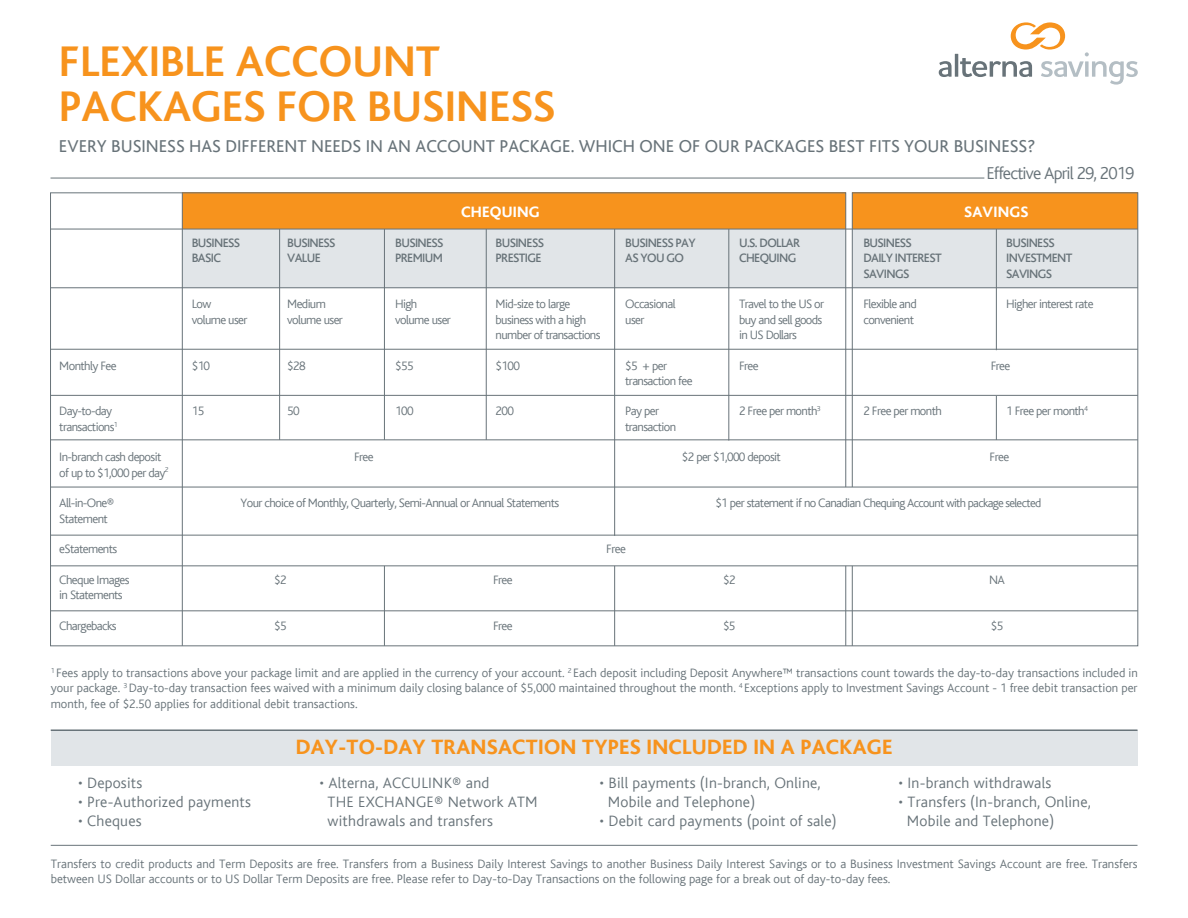
<style>
.page{position:relative;width:1188px;height:918px;background:#fff}
.page>*{position:absolute;margin:0;border:0;box-sizing:border-box;transform-origin:0 0}
.t1{font:700 45px/45px "Bliss";color:#f7931d}
.t2{font:800 21.75px "Bliss";letter-spacing:.01em;color:#f7931d}
.t3{font:18px "Bliss";color:#687379}
.t4{font:300 18px "Bliss";letter-spacing:-.05em;color:#687379}
.t5{font:300 15.75px/18.9px "Bliss";letter-spacing:.01em;color:#687379}
.t6{font:800 15.75px "Bliss";letter-spacing:.01em;color:#fff}
.t7{font:300 12.75px/15.3px "Bliss";letter-spacing:-.05em;color:#687379;text-align:justify}
.t8{font:300 12.75px/15.3px "Bliss";color:#687379}
.t9{font:500 12.75px "Bliss";letter-spacing:-.05em;color:#687379}
.t10{font:300 12.45px "Bliss";letter-spacing:-.055em;color:#687379}
.s1{font-size:12.75px}
</style>
<div class="page">
<div style="left:51px;top:730px;width:1087px;height:36px;background:#e1e5e8"></div>
<hr style="left:51px;top:178px;width:933px;height:1px;background:#687379">
<hr style="left:51px;top:729px;width:1087px;height:2px;background:#687379">
<hr style="left:51px;top:845px;width:1087px;height:1px;background:#687379">
<svg style="left:50px;top:192px;width:1089px;height:455px"></svg>
<svg style="left:939px;top:61px;width:13px;height:16px"></svg>
<hr style="left:955px;top:54px;width:3px;height:23px;background:#687379">
<svg style="left:960px;top:22px;width:178px;height:63px"></svg>
<h1 class="t1" style="left:59px;top:40px;width:498px">FLEXIBLE ACCOUNT<br>PACKAGES FOR BUSINESS</h1>
<h3 class="t3" style="left:59px;top:137px;width:978px">EVERY BUSINESS HAS DIFFERENT NEEDS IN AN ACCOUNT PACKAGE. WHICH ONE OF OUR PACKAGES BEST FITS YOUR BUSINESS?</h3>
<h3 class="t4" style="left:986px;top:164px;width:150px">Effective April 29, 2019</h3>
<p class="t6" style="left:461px;top:203px;width:80px">CHEQUING</p>
<p class="t6" style="left:964px;top:203px;width:66px">SAVINGS</p>
<p class="t9" style="left:192px;top:236px;width:50px">BUSINESS</p>
<p class="t9" style="left:287px;top:236px;width:50px">BUSINESS</p>
<p class="t9" style="left:395px;top:236px;width:50px">BUSINESS</p>
<p class="t9" style="left:496px;top:236px;width:50px">BUSINESS</p>
<p class="t9" style="left:625px;top:236px;width:72px">BUSINESS PAY</p>
<p class="t9" style="left:739px;top:236px;width:63px">U.S. DOLLAR</p>
<p class="t9" style="left:863px;top:236px;width:50px">BUSINESS</p>
<p class="t9" style="left:1006px;top:236px;width:50px">BUSINESS</p>
<p class="t9" style="left:192px;top:252px;width:31px">BASIC</p>
<p class="t9" style="left:287px;top:252px;width:35px">VALUE</p>
<p class="t9" style="left:395px;top:252px;width:49px">PREMIUM</p>
<p class="t9" style="left:496px;top:252px;width:47px">PRESTIGE</p>
<p class="t9" style="left:625px;top:252px;width:60px">AS YOU GO</p>
<p class="t9" style="left:739px;top:252px;width:59px">CHEQUING</p>
<p class="t9" style="left:863px;top:252px;width:80px">DAILY INTEREST</p>
<p class="t9" style="left:1006px;top:252px;width:68px">INVESTMENT</p>
<p class="t9" style="left:863px;top:267px;width:47px">SAVINGS</p>
<p class="t9" style="left:1006px;top:267px;width:47px">SAVINGS</p>
<p class="t7" style="left:192px;top:297px;width:21px">Low</p>
<p class="t7" style="left:287px;top:297px;width:40px">Medium</p>
<p class="t7" style="left:395px;top:297px;width:24px">High</p>
<p class="t7" style="left:496px;top:297px;width:76px">Mid-size to large</p>
<p class="t7" style="left:625px;top:297px;width:52px">Occasional</p>
<p class="t7" style="left:739px;top:297px;width:87px">Travel to the US or</p>
<p class="t7" style="left:863px;top:297px;width:55px">Flexible and</p>
<p class="t7" style="left:1006px;top:297px;width:89px">Higher interest rate</p>
<p class="t7" style="left:192px;top:312px;width:57px">volume user</p>
<p class="t7" style="left:287px;top:312px;width:57px">volume user</p>
<p class="t7" style="left:395px;top:312px;width:57px">volume user</p>
<p class="t7" style="left:496px;top:312px;width:92px">business with a high</p>
<p class="t7" style="left:625px;top:312px;width:21px">user</p>
<p class="t7" style="left:739px;top:312px;width:85px">buy and sell goods</p>
<p class="t7" style="left:863px;top:312px;width:52px">convenient</p>
<p class="t7" style="left:496px;top:327px;width:106px">number of transactions</p>
<p class="t7" style="left:739px;top:327px;width:59px">in US Dollars</p>
<p class="t7" style="left:59px;top:358px;width:59px">Monthly Fee</p>
<p class="t7" style="left:192px;top:358px;width:20px">$10</p>
<p class="t7" style="left:287px;top:358px;width:20px">$28</p>
<p class="t7" style="left:395px;top:358px;width:20px">$55</p>
<p class="t7" style="left:496px;top:358px;width:26px">$100</p>
<p class="t7" style="left:625px;top:358px;width:43px">$5 + per</p>
<p class="t7" style="left:739px;top:358px;width:21px">Free</p>
<p class="t7" style="left:991px;top:358px;width:21px">Free</p>
<p class="t7" style="left:625px;top:373px;width:69px">transaction fee</p>
<p class="t7" style="left:59px;top:404px;width:55px">Day-to-day</p>
<p class="t7" style="left:192px;top:404px;width:14px">15</p>
<p class="t7" style="left:287px;top:404px;width:14px">50</p>
<p class="t7" style="left:395px;top:404px;width:20px">100</p>
<p class="t7" style="left:496px;top:404px;width:20px">200</p>
<p class="t7" style="left:625px;top:404px;width:35px">Pay per</p>
<p class="t7" style="left:739px;top:404px;width:83px">2 Free per month<sup>3</sup></p>
<p class="t7" style="left:863px;top:404px;width:80px">2 Free per month</p>
<p class="t7" style="left:1006px;top:404px;width:83px">1 Free per month<sup>4</sup></p>
<p class="t7" style="left:59px;top:419px;width:60px">transactions<sup>1</sup></p>
<p class="t7" style="left:625px;top:419px;width:53px">transaction</p>
<p class="t7" style="left:59px;top:450px;width:104px">In-branch cash deposit</p>
<p class="t7" style="left:354px;top:450px;width:21px">Free</p>
<p class="t7" style="left:682px;top:450px;width:101px">$2 per $1,000 deposit</p>
<p class="t7" style="left:990px;top:450px;width:21px">Free</p>
<p class="t7" style="left:59px;top:465px;width:111px">of up to $1,000 per day<sup>2</sup></p>
<p class="t7" style="left:59px;top:496px;width:57px">All-in-One®</p>
<p class="t7" style="left:241px;top:496px;width:320px">Your choice of Monthly, Quarterly, Semi-Annual or Annual Statements</p>
<p class="t10" style="left:715px;top:497px;width:327px"><span class="s1">$1 per statement if no Canadian</span> Chequing Account with package selected</p>
<p class="t7" style="left:59px;top:511px;width:50px">Statement</p>
<p class="t7" style="left:59px;top:542px;width:59px">eStatements</p>
<p class="t7" style="left:606px;top:542px;width:21px">Free</p>
<p class="t7" style="left:59px;top:572px;width:72px">Cheque Images</p>
<p class="t7" style="left:274px;top:572px;width:14px">$2</p>
<p class="t7" style="left:493px;top:572px;width:21px">Free</p>
<p class="t7" style="left:723px;top:572px;width:14px">$2</p>
<p class="t7" style="left:989px;top:572px;width:17px">NA</p>
<p class="t7" style="left:59px;top:587px;width:65px">in Statements</p>
<p class="t7" style="left:59px;top:618px;width:59px">Chargebacks</p>
<p class="t7" style="left:274px;top:618px;width:14px">$5</p>
<p class="t7" style="left:493px;top:618px;width:21px">Free</p>
<p class="t7" style="left:723px;top:618px;width:14px">$5</p>
<p class="t7" style="left:991px;top:618px;width:14px">$5</p>
<p class="t7" style="left:51px;top:666px;width:1089px"><sup>1</sup> Fees apply to transactions above your package limit and are applied in the currency of your account. <sup>2</sup> Each deposit including Deposit Anywhere™ transactions count towards the day-to-day transactions included in your package. <sup>3</sup> Day-to-day transaction fees waived with a minimum daily closing balance of $5,000 maintained throughout the month. <sup>4</sup> Exceptions apply to Investment Savings Account - 1 free debit transaction per month, fee of $2.50 applies for additional debit transactions.</p>
<p class="t5" style="left:78px;top:773px;width:66px">• Deposits</p>
<p class="t5" style="left:78px;top:792px;width:174px">• Pre-Authorized payments</p>
<p class="t5" style="left:78px;top:811px;width:65px">• Cheques</p>
<h2 class="t2" style="left:296px;top:736px;width:598px">DAY-TO-DAY TRANSACTION TYPES INCLUDED IN A PACKAGE</h2>
<p class="t5" style="left:328px;top:773px;width:212px;text-indent:-8px">• Alterna, ACCULINK® and<br>THE EXCHANGE® Network ATM withdrawals and transfers</p>
<p class="t5" style="left:608px;top:773px;width:214px;text-indent:-8px">• Bill payments (In-branch, Online,<br>Mobile and Telephone)</p>
<p class="t5" style="left:600px;top:811px;width:239px">• Debit card payments (point of sale)</p>
<p class="t5" style="left:899px;top:773px;width:154px">• In-branch withdrawals</p>
<p class="t5" style="left:907px;top:792px;width:186px;text-indent:-8px">• Transfers (In-branch, Online,<br>Mobile and Telephone)</p>
<p class="t8" style="left:51px;top:856px;width:1088px">Transfers to credit products and Term Deposits are free. Transfers from a Business Daily Interest Savings to another Business Daily Interest Savings or to a Business Investment Savings Account are free. Transfers between US Dollar accounts or to US Dollar Term Deposits are free. Please refer to Day-to-Day Transactions on the following page for a break out of day-to-day fees.</p>
</div>
